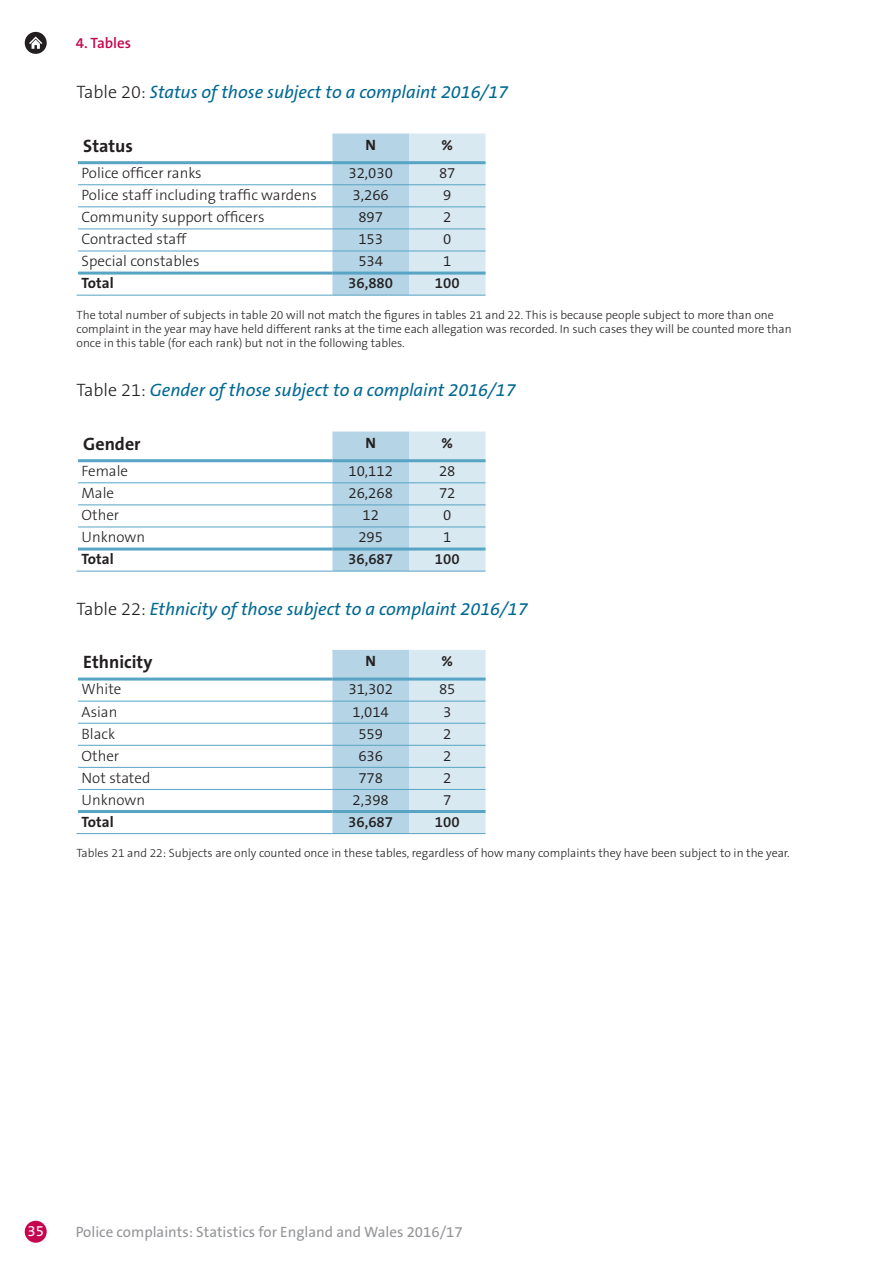
<style>
.page{position:relative;width:893px;height:1263px;background:#fff}
.page>*{position:absolute;margin:0;border:0;box-sizing:border-box;transform-origin:0 0}
.t1{font:italic 18px "The Sans B5 Plain";color:#006893}
.t2{font:700 18px "The Sans B7";color:#231f20}
.t3{font:300 15px "The Sans B3";color:#231f20}
.t4{font:300 15px "The Sans B4";color:#231f20}
.t5{font:15px "The Sans B5 Plain";color:#939598}
.t6{font:600 15px "The Sans B6";color:#231f20}
.t7{font:700 15px "The Sans B7";color:#231f20}
.t8{font:600 15px "The Sans B6";color:#c50750}
.t9{font:15px "The Sans B5 Plain";color:#fff}
.t10{font:300 12px/14.2px "The Sans B3";color:#231f20}
.s1{font-family:"The Sans B3";font-weight:300;font-style:normal;color:#231f20}
</style>
<div class="page">
<div style="left:25px;top:32px;width:22px;height:22px;background:#231f20;border-radius:50%"></div>
<svg style="left:29px;top:36px;width:13px;height:13px"></svg>
<div style="left:25px;top:1221px;width:22px;height:22px;background:#c50750;border-radius:50%"></div>
<svg style="left:332px;top:133px;width:153px;height:162px"></svg>
<hr style="left:78px;top:161px;width:254px;height:3px;background:#58a4c4">
<hr style="left:332px;top:161px;width:77px;height:3px;background:#58a4c4">
<hr style="left:409px;top:161px;width:76px;height:3px;background:#58a4c4">
<hr style="left:78px;top:272px;width:254px;height:3px;background:#58a4c4">
<hr style="left:332px;top:272px;width:77px;height:3px;background:#58a4c4">
<hr style="left:409px;top:272px;width:76px;height:3px;background:#58a4c4">
<hr style="left:78px;top:184px;width:254px;height:1px;background:#58a4c4">
<hr style="left:332px;top:184px;width:77px;height:1px;background:#58a4c4">
<hr style="left:409px;top:184px;width:76px;height:1px;background:#58a4c4">
<hr style="left:78px;top:206px;width:254px;height:1px;background:#58a4c4">
<hr style="left:332px;top:206px;width:77px;height:1px;background:#58a4c4">
<hr style="left:409px;top:206px;width:76px;height:1px;background:#58a4c4">
<hr style="left:78px;top:229px;width:254px;height:1px;background:#58a4c4">
<hr style="left:332px;top:229px;width:77px;height:1px;background:#58a4c4">
<hr style="left:409px;top:229px;width:76px;height:1px;background:#58a4c4">
<hr style="left:78px;top:251px;width:254px;height:1px;background:#58a4c4">
<hr style="left:332px;top:251px;width:77px;height:1px;background:#58a4c4">
<hr style="left:409px;top:251px;width:76px;height:1px;background:#58a4c4">
<hr style="left:77px;top:295px;width:255px;height:1px;background:#58a4c4">
<hr style="left:332px;top:295px;width:77px;height:1px;background:#58a4c4">
<hr style="left:409px;top:295px;width:76px;height:1px;background:#58a4c4">
<svg style="left:332px;top:431px;width:153px;height:140px"></svg>
<hr style="left:78px;top:459px;width:254px;height:3px;background:#58a4c4">
<hr style="left:332px;top:459px;width:77px;height:3px;background:#58a4c4">
<hr style="left:409px;top:459px;width:76px;height:3px;background:#58a4c4">
<hr style="left:78px;top:547px;width:254px;height:3px;background:#58a4c4">
<hr style="left:332px;top:547px;width:77px;height:3px;background:#58a4c4">
<hr style="left:409px;top:547px;width:76px;height:3px;background:#58a4c4">
<hr style="left:78px;top:482px;width:254px;height:1px;background:#58a4c4">
<hr style="left:332px;top:482px;width:77px;height:1px;background:#58a4c4">
<hr style="left:409px;top:482px;width:76px;height:1px;background:#58a4c4">
<hr style="left:78px;top:504px;width:254px;height:1px;background:#58a4c4">
<hr style="left:332px;top:504px;width:77px;height:1px;background:#58a4c4">
<hr style="left:409px;top:504px;width:76px;height:1px;background:#58a4c4">
<hr style="left:78px;top:527px;width:254px;height:1px;background:#58a4c4">
<hr style="left:332px;top:527px;width:77px;height:1px;background:#58a4c4">
<hr style="left:409px;top:527px;width:76px;height:1px;background:#58a4c4">
<hr style="left:77px;top:571px;width:255px;height:1px;background:#58a4c4">
<hr style="left:332px;top:571px;width:77px;height:1px;background:#58a4c4">
<hr style="left:409px;top:571px;width:76px;height:1px;background:#58a4c4">
<svg style="left:332px;top:650px;width:153px;height:183px"></svg>
<hr style="left:78px;top:677px;width:254px;height:3px;background:#58a4c4">
<hr style="left:332px;top:677px;width:77px;height:3px;background:#58a4c4">
<hr style="left:409px;top:677px;width:76px;height:3px;background:#58a4c4">
<hr style="left:78px;top:810px;width:254px;height:3px;background:#58a4c4">
<hr style="left:332px;top:810px;width:77px;height:3px;background:#58a4c4">
<hr style="left:409px;top:810px;width:76px;height:3px;background:#58a4c4">
<hr style="left:78px;top:701px;width:254px;height:1px;background:#58a4c4">
<hr style="left:332px;top:701px;width:77px;height:1px;background:#58a4c4">
<hr style="left:409px;top:701px;width:76px;height:1px;background:#58a4c4">
<hr style="left:78px;top:723px;width:254px;height:1px;background:#58a4c4">
<hr style="left:332px;top:723px;width:77px;height:1px;background:#58a4c4">
<hr style="left:409px;top:723px;width:76px;height:1px;background:#58a4c4">
<hr style="left:78px;top:745px;width:254px;height:1px;background:#58a4c4">
<hr style="left:332px;top:745px;width:77px;height:1px;background:#58a4c4">
<hr style="left:409px;top:745px;width:76px;height:1px;background:#58a4c4">
<hr style="left:78px;top:767px;width:254px;height:1px;background:#58a4c4">
<hr style="left:332px;top:767px;width:77px;height:1px;background:#58a4c4">
<hr style="left:409px;top:767px;width:76px;height:1px;background:#58a4c4">
<hr style="left:78px;top:789px;width:254px;height:1px;background:#58a4c4">
<hr style="left:332px;top:789px;width:77px;height:1px;background:#58a4c4">
<hr style="left:409px;top:789px;width:76px;height:1px;background:#58a4c4">
<hr style="left:77px;top:833px;width:255px;height:1px;background:#58a4c4">
<hr style="left:332px;top:833px;width:77px;height:1px;background:#58a4c4">
<hr style="left:409px;top:833px;width:76px;height:1px;background:#58a4c4">
<p class="t8" style="left:76px;top:35px;width:57px">4. Tables</p>
<h1 class="t1" style="left:77px;top:83px;width:433px"><span class="s1">Table 20:</span> Status of those subject to a complaint 2016/17</h1>
<h1 class="t2" style="left:83px;top:136px;width:51px">Status</h1>
<p class="t7" style="left:365px;top:137px;width:12px">N</p>
<p class="t7" style="left:442px;top:137px;width:13px">%</p>
<p class="t3" style="left:82px;top:165px;width:122px">Police officer ranks</p>
<p class="t4" style="left:348px;top:165px;width:46px">32,030</p>
<p class="t4" style="left:439px;top:165px;width:18px">87</p>
<p class="t3" style="left:82px;top:187px;width:237px">Police staff including traffic wardens</p>
<p class="t4" style="left:353px;top:187px;width:38px">3,266</p>
<p class="t4" style="left:443px;top:187px;width:10px">9</p>
<p class="t3" style="left:82px;top:209px;width:184px">Community support officers</p>
<p class="t4" style="left:358px;top:209px;width:26px">897</p>
<p class="t4" style="left:443px;top:209px;width:10px">2</p>
<p class="t3" style="left:82px;top:231px;width:106px">Contracted staff</p>
<p class="t4" style="left:358px;top:231px;width:26px">153</p>
<p class="t4" style="left:443px;top:231px;width:10px">0</p>
<p class="t3" style="left:82px;top:253px;width:120px">Special constables</p>
<p class="t4" style="left:358px;top:253px;width:26px">534</p>
<p class="t4" style="left:443px;top:253px;width:10px">1</p>
<p class="t7" style="left:82px;top:275px;width:34px">Total</p>
<p class="t6" style="left:348px;top:275px;width:46px">36,880</p>
<p class="t6" style="left:435px;top:275px;width:26px">100</p>
<p class="t10" style="left:77px;top:308px;width:717px">The total number of subjects in table 20 will not match the figures in tables 21 and 22. This is because people subject to more than one complaint in the year may have held different ranks at the time each allegation was recorded. In such cases they will be counted more than once in this table (for each rank) but not in the following tables.</p>
<h1 class="t1" style="left:77px;top:381px;width:441px"><span class="s1">Table 21:</span> Gender of those subject to a complaint 2016/17</h1>
<h1 class="t2" style="left:83px;top:434px;width:59px">Gender</h1>
<p class="t7" style="left:365px;top:435px;width:12px">N</p>
<p class="t7" style="left:442px;top:435px;width:13px">%</p>
<p class="t3" style="left:82px;top:463px;width:48px">Female</p>
<p class="t4" style="left:348px;top:463px;width:46px">10,112</p>
<p class="t4" style="left:439px;top:463px;width:18px">28</p>
<p class="t3" style="left:82px;top:485px;width:34px">Male</p>
<p class="t4" style="left:348px;top:485px;width:46px">26,268</p>
<p class="t4" style="left:439px;top:485px;width:18px">72</p>
<p class="t3" style="left:82px;top:507px;width:39px">Other</p>
<p class="t4" style="left:362px;top:507px;width:18px">12</p>
<p class="t4" style="left:443px;top:507px;width:10px">0</p>
<p class="t3" style="left:82px;top:529px;width:65px">Unknown</p>
<p class="t4" style="left:358px;top:529px;width:26px">295</p>
<p class="t4" style="left:443px;top:529px;width:10px">1</p>
<p class="t7" style="left:82px;top:551px;width:34px">Total</p>
<p class="t6" style="left:348px;top:551px;width:46px">36,687</p>
<p class="t6" style="left:435px;top:551px;width:26px">100</p>
<h1 class="t1" style="left:77px;top:599px;width:453px"><span class="s1">Table 22:</span> Ethnicity of those subject to a complaint 2016/17</h1>
<h1 class="t2" style="left:83px;top:653px;width:71px">Ethnicity</h1>
<p class="t7" style="left:365px;top:653px;width:12px">N</p>
<p class="t7" style="left:442px;top:653px;width:13px">%</p>
<p class="t3" style="left:82px;top:681px;width:41px">White</p>
<p class="t4" style="left:348px;top:681px;width:46px">31,302</p>
<p class="t4" style="left:439px;top:681px;width:18px">85</p>
<p class="t3" style="left:82px;top:703px;width:37px">Asian</p>
<p class="t4" style="left:353px;top:703px;width:38px">1,014</p>
<p class="t4" style="left:443px;top:703px;width:10px">3</p>
<p class="t3" style="left:82px;top:725px;width:35px">Black</p>
<p class="t4" style="left:358px;top:725px;width:26px">559</p>
<p class="t4" style="left:443px;top:725px;width:10px">2</p>
<p class="t3" style="left:82px;top:747px;width:39px">Other</p>
<p class="t4" style="left:358px;top:747px;width:26px">636</p>
<p class="t4" style="left:443px;top:747px;width:10px">2</p>
<p class="t3" style="left:82px;top:770px;width:70px">Not stated</p>
<p class="t4" style="left:358px;top:770px;width:26px">778</p>
<p class="t4" style="left:443px;top:770px;width:10px">2</p>
<p class="t3" style="left:82px;top:792px;width:65px">Unknown</p>
<p class="t4" style="left:353px;top:792px;width:38px">2,398</p>
<p class="t4" style="left:443px;top:792px;width:10px">7</p>
<p class="t7" style="left:82px;top:814px;width:34px">Total</p>
<p class="t6" style="left:348px;top:814px;width:46px">36,687</p>
<p class="t6" style="left:435px;top:814px;width:26px">100</p>
<p class="t10" style="left:77px;top:846px;width:715px">Tables 21 and 22: Subjects are only counted once in these tables, regardless of how many complaints they have been subject to in the year.</p>
<p class="t9" style="left:27px;top:1222px;width:18px">35</p>
<p class="t5" style="left:76px;top:1224px;width:389px">Police complaints: Statistics for England and Wales 2016/17</p>
</div>
